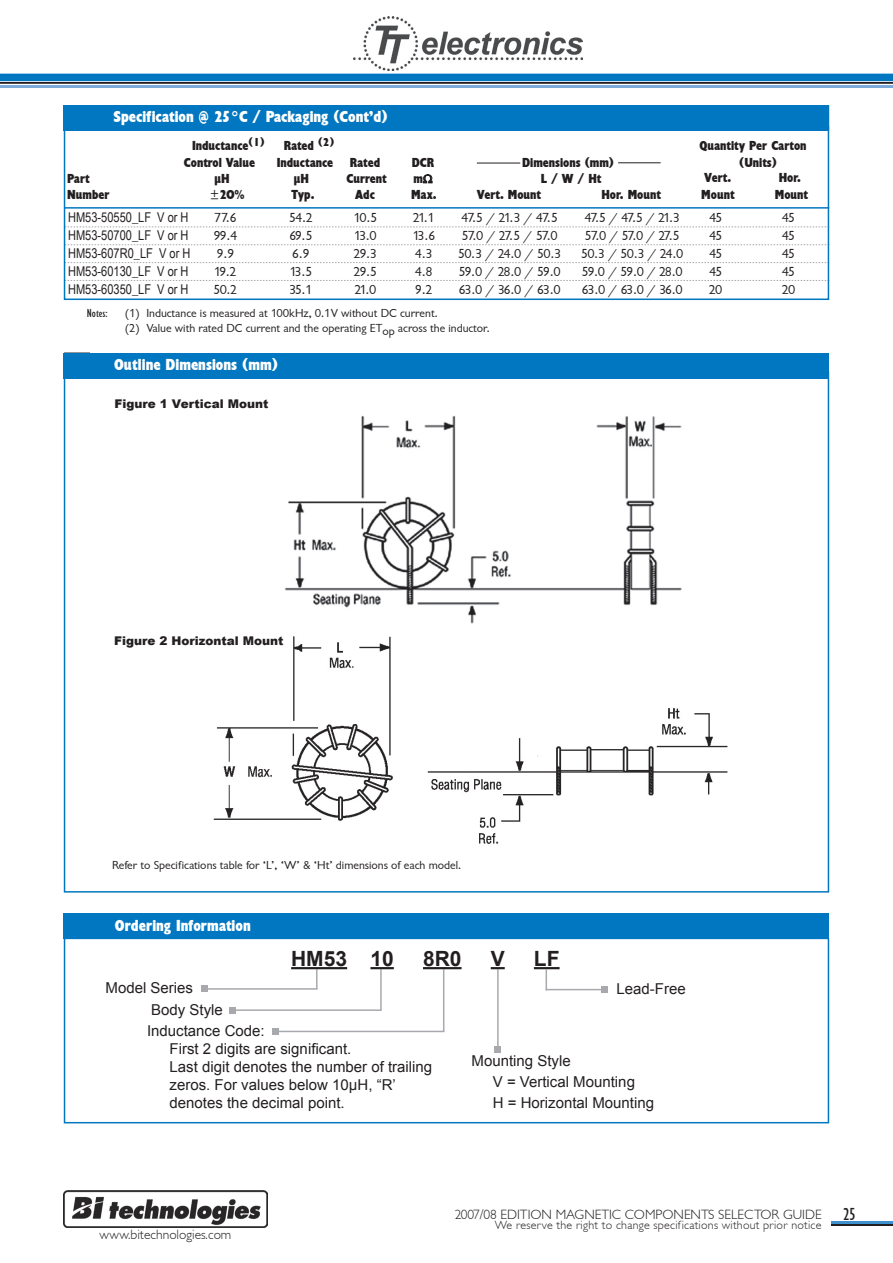
<style>
.page{position:relative;width:893px;height:1263px;background:#fff}
.page>*{position:absolute;margin:0;border:0;box-sizing:border-box;transform-origin:0 0}
.t1{font:700 21px "Arial";color:#231f20}
.t2{font:18px "Garrison Cond Sans";color:#231f20}
.t3{font:16.5px "Garrison Cond Sans BOLD";color:#fff}
.t4{font:15px/18px "Arial";color:#231f20}
.t5{font:13.5px/18px "Garrison Sans";letter-spacing:-.09em;color:#231f20}
.t6{font:13.5px "Garrison Cond Sans BOLD";color:#231f20}
.t7{font:13.5px "Arial Narrow";color:#231f20}
.t8{font:13.5px "Garrison Light Sans";color:#231f20}
.t9{font:12px/14.4px "Garrison Sans";color:#231f20}
.t10{font:12px "Garrison Light Sans";letter-spacing:.02em;color:#231f20}
.t11{font:900 12px "Arial";color:#231f20}
.t12{font:12px "Garrison Cond Sans";color:#231f20}
.s1{font-family:"Garrison Cond Sans"}
</style>
<div class="page">
<img style="left:64px;top:1190px;width:203px;height:37px">
<hr style="left:831px;top:1221px;width:62px;height:2px;background:#3d91ce">
<hr style="left:831px;top:1224px;width:62px;height:1px;background:#231f20">
<div style="left:0;top:74px;width:893px;height:7px;background:#0077c0"></div>
<hr style="left:0;top:82px;width:893px;height:2px;background:#231f20">
<img style="left:354px;top:16px;width:229px;height:54px">
<hr style="left:0;top:85px;width:893px;height:3px;background:#7ba9da">
<svg style="left:67px;top:226px;width:759px;height:1px"></svg>
<svg style="left:67px;top:244px;width:759px;height:1px"></svg>
<svg style="left:67px;top:280px;width:759px;height:1px"></svg>
<svg style="left:67px;top:262px;width:759px;height:1px"></svg>
<img style="left:213px;top:636px;width:515px;height:208px">
<div style="left:64px;top:353px;width:765px;height:25px;background:#0077c0"></div>
<div style="left:64px;top:105px;width:765px;height:26px;background:#0077c0"></div>
<svg style="left:829px;top:105px;width:1px;height:26px"></svg>
<div style="left:64px;top:938px;width:765px;height:185px;border:2px solid #0077c0"></div>
<div style="left:64px;top:913px;width:765px;height:26px;background:#0077c0"></div>
<hr style="left:65px;top:207px;width:764px;height:2px;background:#0077c0">
<hr style="left:316px;top:969px;width:2px;height:20px;background:#a8a9ad">
<hr style="left:205px;top:988px;width:112px;height:2px;background:#a8a9ad">
<svg style="left:202px;top:986px;width:6px;height:6px"></svg>
<hr style="left:380px;top:969px;width:2px;height:41px;background:#a8a9ad">
<hr style="left:233px;top:1009px;width:149px;height:2px;background:#a8a9ad">
<svg style="left:230px;top:1007px;width:6px;height:6px"></svg>
<hr style="left:497px;top:969px;width:2px;height:80px;background:#a8a9ad">
<svg style="left:495px;top:1046px;width:6px;height:6px"></svg>
<hr style="left:443px;top:969px;width:1px;height:62px;background:#a8a9ad">
<hr style="left:276px;top:1031px;width:168px;height:1px;background:#a8a9ad">
<svg style="left:273px;top:1028px;width:6px;height:6px"></svg>
<hr style="left:291px;top:967px;width:56px;height:2px;background:#231f20">
<hr style="left:370px;top:967px;width:24px;height:2px;background:#231f20">
<hr style="left:423px;top:967px;width:39px;height:2px;background:#231f20">
<svg style="left:491px;top:967px;width:14px;height:2px"></svg>
<hr style="left:534px;top:967px;width:26px;height:2px;background:#231f20">
<hr style="left:546px;top:989px;width:59px;height:1px;background:#a8a9ad">
<svg style="left:602px;top:986px;width:6px;height:6px"></svg>
<hr style="left:545px;top:969px;width:2px;height:21px;background:#a8a9ad">
<img style="left:285px;top:415px;width:397px;height:209px">
<hr style="left:477px;top:163px;width:43px;height:1px;background:#231f20">
<hr style="left:618px;top:162px;width:43px;height:1px;background:#231f20">
<div style="left:64px;top:126px;width:765px;height:174px;border:2px solid #0077c0"></div>
<svg style="left:423px;top:174px;width:10px;height:10px"></svg>
<p class="t3" style="left:113px;top:108px;width:276px">Specification @ 25°C / Packaging (Cont’d)</p>
<p class="t6" style="left:192px;top:139px;width:74px">Inductance<sup>(1)</sup></p>
<p class="t6" style="left:284px;top:139px;width:52px">Rated <sup>(2)</sup></p>
<p class="t6" style="left:699px;top:139px;width:109px">Quantity Per Carton</p>
<p class="t6" style="left:184px;top:155px;width:73px">Control Value</p>
<p class="t6" style="left:277px;top:155px;width:105px">Inductance Rated</p>
<p class="t6" style="left:412px;top:155px;width:24px">DCR</p>
<p class="t6" style="left:522px;top:155px;width:93px">Dimensions (mm)</p>
<p class="t6" style="left:739px;top:155px;width:39px">(Units)</p>
<p class="t6" style="left:67px;top:171px;width:24px">Part</p>
<p class="t6" style="left:214px;top:171px;width:17px">µH</p>
<p class="t6" style="left:294px;top:171px;width:17px">µH</p>
<p class="t6" style="left:346px;top:171px;width:42px">Current</p>
<p class="t6" style="left:414px;top:171px;width:11px">m</p>
<p class="t6" style="left:541px;top:171px;width:62px">L / W / Ht</p>
<p class="t6" style="left:67px;top:187px;width:44px">Number</p>
<p class="t6" style="left:210px;top:187px;width:36px"><span class="s1">±</span>20%</p>
<p class="t6" style="left:292px;top:187px;width:24px">Typ.</p>
<p class="t6" style="left:355px;top:187px;width:21px">Adc</p>
<p class="t6" style="left:411px;top:187px;width:27px">Max.</p>
<p class="t6" style="left:477px;top:187px;width:66px">Vert. Mount</p>
<p class="t6" style="left:601px;top:187px;width:61px">Hor. Mount</p>
<p class="t6" style="left:701px;top:187px;width:35px">Mount</p>
<p class="t6" style="left:775px;top:187px;width:35px">Mount</p>
<p class="t6" style="left:704px;top:171px;width:28px">Vert.</p>
<p class="t6" style="left:779px;top:171px;width:24px">Hor.</p>
<p class="t7" style="left:68px;top:208px;width:122px">HM53-50550_LF V or H</p>
<p class="t5" style="left:214px;top:209px;width:24px">77.6</p>
<p class="t5" style="left:289px;top:209px;width:26px">54.2</p>
<p class="t5" style="left:353px;top:209px;width:25px">10.5</p>
<p class="t5" style="left:413px;top:209px;width:23px">21.1</p>
<p class="t7" style="left:68px;top:226px;width:122px">HM53-50700_LF V or H</p>
<p class="t5" style="left:213px;top:227px;width:26px">99.4</p>
<p class="t5" style="left:289px;top:227px;width:25px">69.5</p>
<p class="t5" style="left:354px;top:227px;width:24px">13.0</p>
<p class="t5" style="left:412px;top:227px;width:24px">13.6</p>
<p class="t7" style="left:68px;top:244px;width:124px">HM53-607R0_LF V or H</p>
<p class="t5" style="left:216px;top:245px;width:19px">9.9</p>
<p class="t5" style="left:292px;top:245px;width:19px">6.9</p>
<p class="t5" style="left:353px;top:245px;width:25px">29.3</p>
<p class="t5" style="left:415px;top:245px;width:19px">4.3</p>
<p class="t7" style="left:68px;top:262px;width:122px">HM53-60130_LF V or H</p>
<p class="t5" style="left:214px;top:263px;width:24px">19.2</p>
<p class="t5" style="left:289px;top:263px;width:24px">13.5</p>
<p class="t5" style="left:353px;top:263px;width:25px">29.5</p>
<p class="t5" style="left:415px;top:263px;width:19px">4.8</p>
<p class="t7" style="left:68px;top:280px;width:122px">HM53-60350_LF V or H</p>
<p class="t5" style="left:213px;top:281px;width:26px">50.2</p>
<p class="t5" style="left:289px;top:281px;width:25px">35.1</p>
<p class="t5" style="left:354px;top:281px;width:23px">21.0</p>
<p class="t5" style="left:415px;top:281px;width:19px">9.2</p>
<p class="t5" style="left:458px;top:208px;width:105px">47.5 / 21.3 / 47.5<br>57.0 / 27.5 / 57.0<br>50.3 / 24.0 / 50.3<br>59.0 / 28.0 / 59.0<br>63.0 / 36.0 / 63.0</p>
<p class="t12" style="left:87px;top:306px;width:22px">Notes:</p>
<p class="t9" style="left:125px;top:306px;width:366px">(1) Inductance is measured at 100kHz, 0.1V without DC current.<br>(2) Value with rated DC current and the operating ETop across the inductor.</p>
<p class="t3" style="left:114px;top:356px;width:165px">Outline Dimensions (mm)</p>
<p class="t11" style="left:114px;top:395px;width:156px">Figure 1 Vertical Mount</p>
<p class="t5" style="left:581px;top:208px;width:104px">47.5 / 47.5 / 21.3<br>57.0 / 57.0 / 27.5<br>50.3 / 50.3 / 24.0<br>59.0 / 59.0 / 28.0<br>63.0 / 63.0 / 36.0</p>
<p class="t5" style="left:709px;top:208px;width:15px;text-align:justify">45<br>45<br>45<br>45<br>20</p>
<p class="t5" style="left:782px;top:208px;width:15px;text-align:justify">45<br>45<br>45<br>45<br>20</p>
<p class="t11" style="left:114px;top:632px;width:171px">Figure 2 Horizontal Mount</p>
<p class="t9" style="left:112px;top:858px;width:350px">Refer to Specifications table for ‘L’, ‘W’ &amp; ‘Ht’ dimensions of each model.</p>
<p class="t3" style="left:115px;top:916px;width:137px">Ordering Information</p>
<h1 class="t1" style="left:291px;top:945px;width:104px">HM53 10</h1>
<h1 class="t1" style="left:423px;top:945px;width:40px">8R0</h1>
<h1 class="t1" style="left:491px;top:945px;width:16px">V</h1>
<h1 class="t1" style="left:534px;top:945px;width:27px">LF</h1>
<p class="t4" style="left:106px;top:979px;width:89px">Model Series</p>
<p class="t4" style="left:170px;top:1022px;width:264px;text-indent:-23px">Inductance Code:<br>First 2 digits are significant.<br>Last digit denotes the number of trailing zeros. For values below 10µH, “R’ denotes the decimal point.</p>
<p class="t4" style="left:151px;top:1000px;width:73px">Body Style</p>
<p class="t4" style="left:617px;top:980px;width:71px">Lead-Free</p>
<p class="t4" style="left:493px;top:1050px;width:163px;line-height:21px;text-indent:-21px">Mounting Style<br>V = Vertical Mounting<br>H = Horizontal Mounting</p>
<p class="t8" style="left:99px;top:1227px;width:133px">www.bitechnologies.com</p>
<p class="t8" style="left:455px;top:1206px;width:368px">2007/08 EDITION MAGNETIC COMPONENTS SELECTOR GUIDE</p>
<p class="t10" style="left:495px;top:1218px;width:328px">We reserve the right to change specifications without prior notice</p>
<h2 class="t2" style="left:843px;top:1203px;width:14px">25</h2>
</div>
